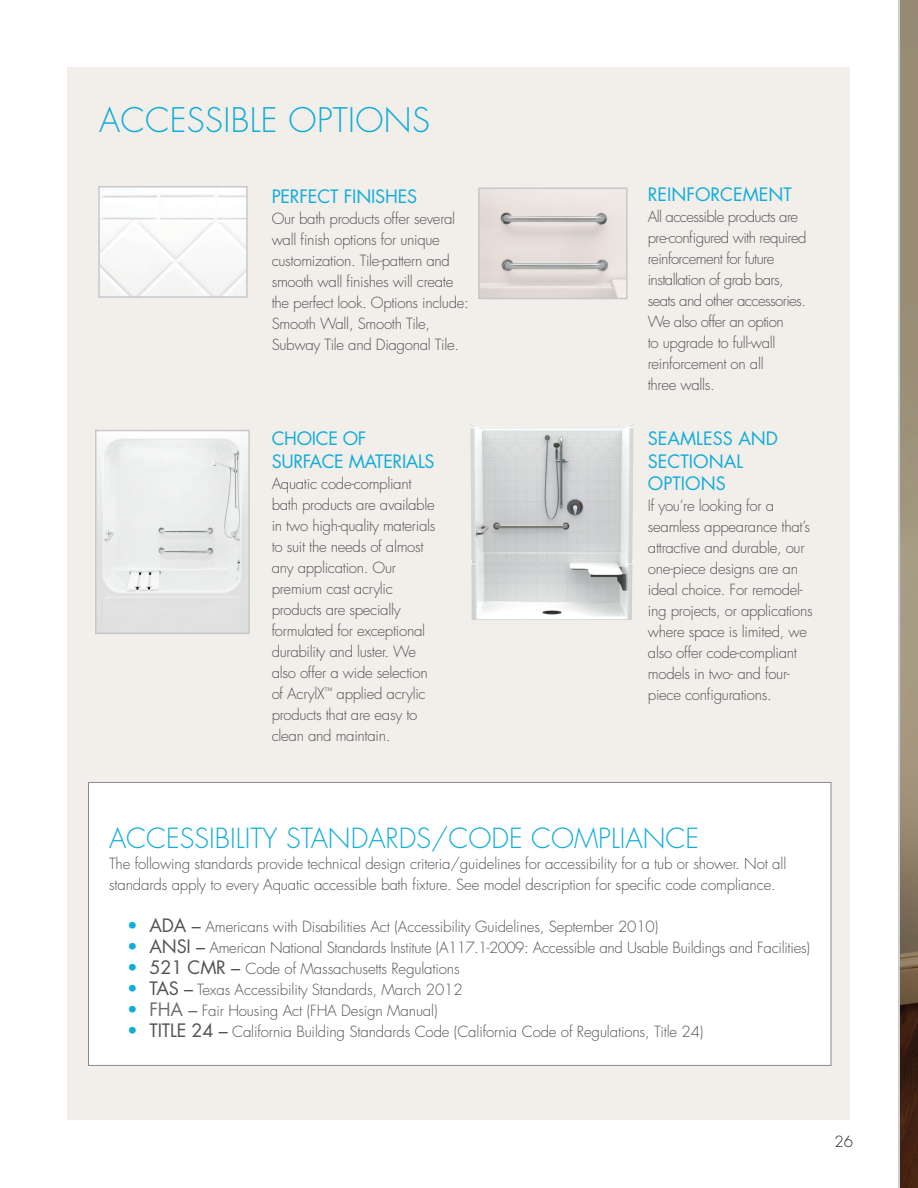
<style>
.page{position:relative;width:918px;height:1188px;background:#fff}
.page>*{position:absolute;margin:0;border:0;box-sizing:border-box;transform-origin:0 0}
.Aquatic_accessible_b{font:300 33px "Futura Std";letter-spacing:.01em;color:#10add9}
.Aquatic_accessible_b-2{font:300 27px "Futura Std";color:#10add9}
.Aquatic_accessible_b-3{font:18px/22.5px "Futura Std";color:#10add9}
.Aquatic_accessible_b-4{font:18px/22.5px "Futura Std";letter-spacing:-.02em;color:#10add9}
.Features-Body{font:300 15px/21px "Futura Std";letter-spacing:-.02em;color:#545151}
.Features-Body-2{font:300 15px/21px "Futura Std";letter-spacing:-.04em;color:#545151}
.t1{font:300 15px "Futura Std";color:#231f20}
.s1{font-weight:400;font-size:18px;color:#10add9}
.s2{font-weight:400;font-size:18px}
.s3{font-weight:400;font-size:18px;color:#6c6d70}
</style>
<div class="page">
<div style="left:68px;top:68px;width:782px;height:1052px;background:#f2eeea"></div>
<div style="left:88px;top:782px;width:743px;height:284px;background:#fff;border:1px solid #898a8e"></div>
<img style="left:98px;top:433px;width:149px;height:198px">
<div style="left:95px;top:430px;width:155px;height:204px;border:2px solid #c7c8ca"></div>
<img style="left:101px;top:189px;width:144px;height:106px">
<div style="left:98px;top:186px;width:150px;height:112px;border:2px solid #c7c8ca"></div>
<img style="left:481px;top:191px;width:144px;height:105px">
<div style="left:478px;top:188px;width:150px;height:111px;border:2px solid #c7c8ca"></div>
<img style="left:470px;top:424px;width:164px;height:196px">
<div style="left:899px;top:0;width:19px;height:1188px;background:#cdced0"></div>
<img style="left:900px;top:0;width:18px;height:1188px">
<p class="Aquatic_accessible_b" style="left:99px;top:100px;width:332px">ACCESSIBLE OPTIONS</p>
<p class="Aquatic_accessible_b-3" style="left:272px;top:185px;width:147px">PERFECT FINISHES</p>
<p class="Features-Body" style="left:272px;top:208px;width:199px">Our bath products offer several wall finish options for unique customization. Tile-pattern and smooth wall finishes will create the perfect look. Options include:<br>Smooth Wall, Smooth Tile,<br>Subway Tile and Diagonal Tile.</p>
<p class="Aquatic_accessible_b-4" style="left:272px;top:427px;width:164px">CHOICE OF<br>SURFACE MATERIALS</p>
<p class="Features-Body" style="left:272px;top:473px;width:165px">Aquatic code-compliant bath products are available in two high-quality materials to suit the needs of almost any application. Our premium cast acrylic products are specially formulated for exceptional durability and luster. We also offer a wide selection of AcrylX<sup>™</sup> applied acrylic products that are easy to clean and maintain.</p>
<p class="Aquatic_accessible_b-3" style="left:648px;top:184px;width:146px">REINFORCEMENT</p>
<p class="Features-Body-2" style="left:648px;top:207px;width:160px">All accessible products are pre-configured with required reinforcement for future installation of grab bars, seats and other accessories.<br>We also offer an option<br>to upgrade to full-wall reinforcement on all<br>three walls.</p>
<p class="Aquatic_accessible_b-3" style="left:648px;top:427px;width:132px">SEAMLESS AND<br>SECTIONAL<br>OPTIONS</p>
<p class="Features-Body" style="left:648px;top:496px;width:166px">If you’re looking for a seamless appearance that’s attractive and durable, our one-piece designs are an ideal choice. For remodel&shy;ing projects, or applications where space is limited, we also offer code-compliant models in two- and four&shy;piece configurations.</p>
<p class="Aquatic_accessible_b-2" style="left:109px;top:822px;width:592px">ACCESSIBILITY STANDARDS/CODE COMPLIANCE</p>
<p class="Features-Body" style="left:109px;top:854px;width:679px">The following standards provide technical design criteria/guidelines for accessibility for a tub or shower. Not all standards apply to every Aquatic accessible bath fixture. See model description for specific code compliance.</p>
<p class="Features-Body" style="left:127px;top:917px;width:533px"><span class="s1">•</span> <span class="s2">ADA –</span> Americans with Disabilities Act (Accessibility Guidelines, September 2010)</p>
<p class="Features-Body" style="left:127px;top:938px;width:684px"><span class="s1">•</span> <span class="s2">ANSI –</span> American National Standards Institute (A117.1-2009: Accessible and Usable Buildings and Facilities)</p>
<p class="Features-Body" style="left:127px;top:959px;width:334px"><span class="s1">•</span> <span class="s2">521 CMR –</span> Code of Massachusetts Regulations</p>
<p class="Features-Body" style="left:127px;top:980px;width:337px"><span class="s1">•</span> <span class="s2">TAS –</span> Texas Accessibility Standards, March 2012</p>
<p class="Features-Body" style="left:127px;top:1001px;width:312px"><span class="s1">•</span> <span class="s3">FHA –</span> Fair Housing Act (FHA Design Manual)</p>
<p class="Features-Body" style="left:127px;top:1022px;width:578px"><span class="s1">•</span> <span class="s2">TITLE 24 –</span> California Building Standards Code (California Code of Regulations, Title 24)</p>
<p class="t1" style="left:834px;top:1132px;width:20px">26</p>
</div>
